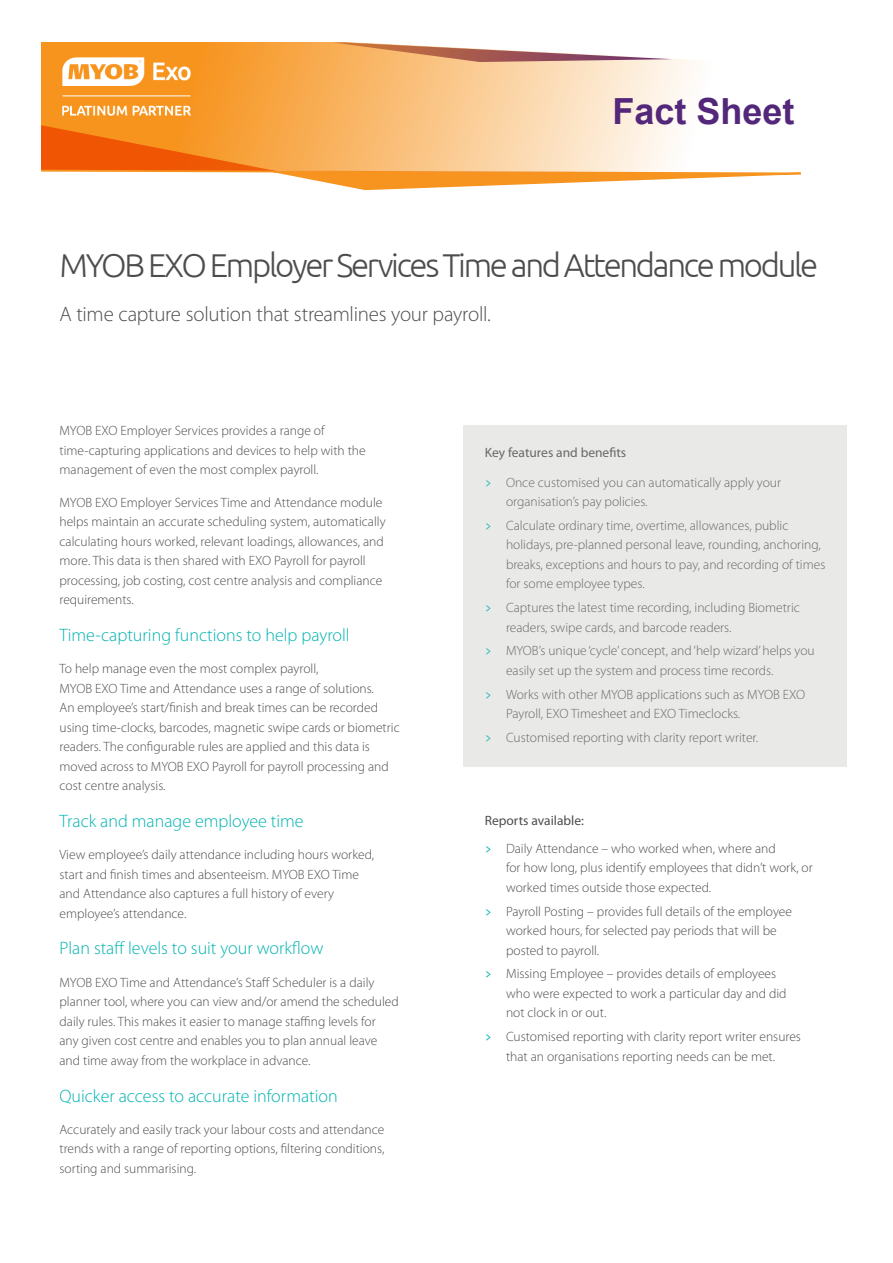
<style>
.page{position:relative;width:893px;height:1263px;background:#fff}
.page>*{position:absolute;margin:0;border:0;box-sizing:border-box;transform-origin:0 0}
.t1{font:700 36px "Arial";color:#532779}
.t2{font:300 33px "Ubuntu";letter-spacing:-.07em;color:#4d4d4f}
.t3{font:300 21px "Myriad Pro";letter-spacing:-.015em;color:#4d4d4f}
.t4{font:300 18px "Myriad Pro";color:#00b3b1}
.t5{font:300 13.5px/19.5px "Myriad Pro";color:#4d4d4f}
.s1{font-weight:400}
.s2{font-family:"Router";font-weight:400;color:#00aaa6}
.s3{font-family:"Router";font-weight:400;color:#00b3b1}
</style>
<div class="page">
<div style="left:463px;top:425px;width:384px;height:342px;background:#e6e6e4"></div>
<svg style="left:41px;top:43px;width:654px;height:39px"></svg>
<svg style="left:41px;top:82px;width:760px;height:109px"></svg>
<img style="left:63px;top:58px;width:127px;height:57px">
<h1 class="t1" style="left:612px;top:86px;width:184px">Fact Sheet</h1>
<p class="t2" style="left:60px;top:245px;width:760px">MYOB EXO Employer Services Time and Attendance module</p>
<p class="t3" style="left:60px;top:301px;width:433px">A time capture solution that streamlines your payroll.</p>
<p class="t5" style="left:60px;top:421px;width:308px">MYOB EXO Employer Services provides a range of time-capturing applications and devices to help with the management of even the most complex payroll.</p>
<p class="t5" style="left:60px;top:492px;width:328px">MYOB EXO Employer Services Time and Attendance module helps maintain an accurate scheduling system, automatically calculating hours worked, relevant loadings, allowances, and more. This data is then shared with EXO Payroll for payroll processing, job costing, cost centre analysis and compliance requirements.</p>
<p class="t4" style="left:60px;top:624px;width:292px">Time-capturing functions to help payroll</p>
<p class="t5" style="left:60px;top:659px;width:342px">To help manage even the most complex payroll,<br>MYOB EXO Time and Attendance uses a range of solutions.<br>An employee’s start/finish and break times can be recorded using time-clocks, barcodes, magnetic swipe cards or biometric readers. The configurable rules are applied and this data is moved across to MYOB EXO Payroll for payroll processing and cost centre analysis.</p>
<p class="t4" style="left:60px;top:810px;width:246px">Track and manage employee time</p>
<p class="t5" style="left:60px;top:845px;width:316px">View employee’s daily attendance including hours worked, start and finish times and absenteeism. MYOB EXO Time and Attendance also captures a full history of every employee’s attendance.</p>
<p class="t4" style="left:60px;top:938px;width:265px">Plan staff levels to suit your workflow</p>
<p class="t5" style="left:60px;top:972px;width:341px">MYOB EXO Time and Attendance’s Staff Scheduler is a daily planner tool, where you can view and/or amend the scheduled daily rules. This makes it easier to manage staffing levels for<br>any given cost centre and enables you to plan annual leave and time away from the workplace in advance.</p>
<p class="t4" style="left:60px;top:1085px;width:280px">Quicker access to accurate information</p>
<p class="t5" style="left:60px;top:1119px;width:326px;text-align:justify">Accurately and easily track your labour costs and attendance trends with a range of reporting options, filtering conditions, sorting and summarising.</p>
<p class="t5" style="left:485px;top:438px;width:298px;line-height:29.5px"><span class="s1">Key features and benefits<br></span><span class="s2">&gt;</span> Once customised you can automatically apply your</p>
<p class="t5" style="left:485px;top:490px;width:305px;line-height:23.7px;text-indent:21px">organisation’s pay policies.<br><span class="s2">&gt;</span> Calculate ordinary time, overtime, allowances, public</p>
<p class="t5" style="left:506px;top:535px;width:321px">holidays, pre-planned personal leave, rounding, anchoring, breaks, exceptions and hours to pay, and recording of times for some employee types.</p>
<p class="t5" style="left:506px;top:598px;width:295px;text-indent:-21px"><span class="s2">&gt;</span> Captures the latest time recording, including Biometric readers, swipe cards, and barcode readers.</p>
<p class="t5" style="left:506px;top:641px;width:310px;text-indent:-21px"><span class="s2">&gt;</span> MYOB’s unique ‘cycle’ concept, and ‘help wizard’ helps you easily set up the system and process time records.</p>
<p class="t5" style="left:506px;top:684px;width:301px;text-indent:-21px"><span class="s2">&gt;</span> Works with other MYOB applications such as MYOB EXO<br>Payroll, EXO Timesheet and EXO Timeclocks.</p>
<p class="t5" style="left:485px;top:727px;width:275px"><span class="s2">&gt;</span> Customised reporting with clarity report writer.</p>
<p class="t5" style="left:485px;top:806px;width:292px;line-height:28px"><span class="s1">Reports available:<br></span><span class="s3">&gt;</span> Daily Attendance – who worked when, where and</p>
<p class="t5" style="left:506px;top:858px;width:308px">for how long, plus identify employees that didn’t work, or worked times outside those expected.</p>
<p class="t5" style="left:506px;top:901px;width:287px;text-indent:-21px"><span class="s3">&gt;</span> Payroll Posting – provides full details of the employee worked hours, for selected pay periods that will be posted to payroll.</p>
<p class="t5" style="left:506px;top:964px;width:282px;text-indent:-21px"><span class="s3">&gt;</span> Missing Employee – provides details of employees who were expected to work a particular day and did not clock in or out.</p>
<p class="t5" style="left:485px;top:1027px;width:318px;text-align:center"><span class="s3">&gt;</span> Customised reporting with clarity report writer ensures that an organisations reporting needs can be met.</p>
</div>
